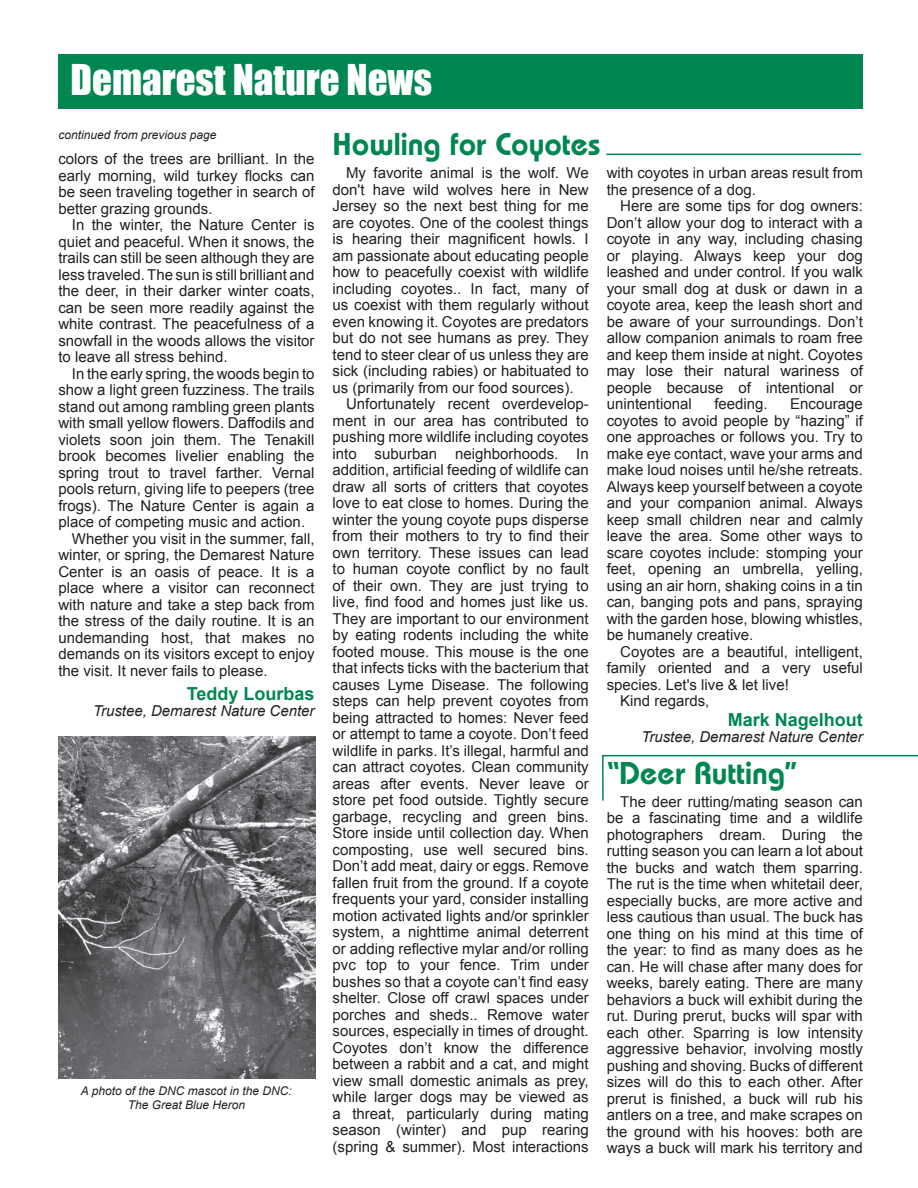
<style>
.page{position:relative;width:918px;height:1188px;background:#fff}
.page>*{position:absolute;margin:0;border:0;box-sizing:border-box;transform-origin:0 0}
.t1{font:39px "Impact";color:#fff}
.t2{font:600 31.5px "Bauhaus";color:#008751}
.t3{font:700 18px "Arial";color:#008751}
.t4{font:15px/16.5px "Arial";color:#231f20;text-align:justify}
.t5{font:italic 15px "Arial";color:#231f20}
.t6{font:italic 12px/13.5px "Arial";color:#231f20;text-align:center}
</style>
<div class="page">
<div style="left:58px;top:55px;width:805px;height:54px;background:#008751"></div>
<hr style="left:606px;top:154px;width:255px;height:1px;background:#008751">
<img style="left:58px;top:736px;width:257px;height:343px">
<svg style="left:602px;top:754px;width:316px;height:47px"></svg>
<h1 class="t1" style="left:71px;top:56px;width:363px">Demarest Nature News</h1>
<h2 class="t2" style="left:333px;top:125px;width:269px">Howling for Coyotes</h2>
<p class="t4" style="left:333px;top:165px;width:258px;text-indent:14px">My favorite animal is the wolf. We don't have wild wolves here in New Jersey so the next best thing for me are coyotes. One of the coolest things is hearing their magnificent howls. I am passionate about educating people how to peacefully coexist with wildlife including coyotes.. In fact, many of us coexist with them regularly without even knowing it. Coyotes are predators but do not see humans as prey. They tend to steer clear of us unless they are sick (including rabies) or habituated to us (primarily from our food sources).</p>
<p class="t4" style="left:333px;top:396px;width:258px;text-indent:14px">Unfortunately recent overdevelop&shy;ment in our area has contributed to pushing more wildlife including coyotes into suburban neighborhoods. In addition, artificial feeding of wildlife can draw all sorts of critters that coyotes love to eat close to homes. During the winter the young coyote pups disperse from their mothers to try to find their own territory. These issues can lead to human coyote conflict by no fault of their own. They are just trying to live, find food and homes just like us.<br>They are important to our environment by eating rodents including the white footed mouse. This mouse is the one that infects ticks with the bacterium that causes Lyme Disease. The following steps can help prevent coyotes from being attracted to homes: Never feed or attempt to tame a coyote. Don’t feed wildlife in parks. It’s illegal, harmful and can attract coyotes. Clean community areas after events. Never leave or store pet food outside. Tightly secure garbage, recycling and green bins.<br>Store inside until collection day. When composting, use well secured bins.<br>Don’t add meat, dairy or eggs. Remove fallen fruit from the ground. If a coyote frequents your yard, consider installing motion activated lights and/or sprinkler system, a nighttime animal deterrent or adding reflective mylar and/or rolling pvc top to your fence. Trim under bushes so that a coyote can’t find easy shelter. Close off crawl spaces under porches and sheds.. Remove water sources, especially in times of drought.<br>Coyotes don’t know the difference between a rabbit and a cat, and might view small domestic animals as prey, while larger dogs may be viewed as a threat, particularly during mating season (winter) and pup rearing (spring &amp; summer). Most interactions</p>
<p class="t6" style="left:58px;top:129px;width:160px">continued from previous page</p>
<p class="t4" style="left:58px;top:151px;width:258px">colors of the trees are brilliant. In the early morning, wild turkey flocks can be seen traveling together in search of better grazing grounds.</p>
<p class="t4" style="left:58px;top:217px;width:258px;text-indent:14px">In the winter, the Nature Center is quiet and peaceful. When it snows, the trails can still be seen although they are less traveled. The sun is still brilliant and the deer, in their darker winter coats, can be seen more readily against the white contrast. The peacefulness of a snowfall in the woods allows the visitor to leave all stress behind.</p>
<p class="t4" style="left:72px;top:365px;width:244px">In the early spring, the woods begin to</p>
<p class="t4" style="left:58px;top:382px;width:258px">show a light green fuzziness. The trails</p>
<p class="t4" style="left:58px;top:398px;width:258px">stand out among rambling green plants</p>
<p class="t4" style="left:58px;top:415px;width:258px">with small yellow flowers. Daffodils and</p>
<p class="t4" style="left:58px;top:431px;width:258px">violets soon join them. The Tenakill</p>
<p class="t4" style="left:58px;top:448px;width:258px">brook becomes livelier enabling the</p>
<p class="t4" style="left:58px;top:464px;width:258px">spring trout to travel farther. Vernal</p>
<p class="t4" style="left:58px;top:481px;width:258px">pools return, giving life to peepers (tree</p>
<p class="t4" style="left:58px;top:497px;width:258px">frogs). The Nature Center is again a</p>
<p class="t4" style="left:58px;top:514px;width:248px">place of competing music and action.</p>
<p class="t4" style="left:72px;top:530px;width:244px">Whether you visit in the summer, fall,</p>
<p class="t4" style="left:58px;top:547px;width:258px">winter, or spring, the Demarest Nature</p>
<p class="t4" style="left:58px;top:563px;width:258px">Center is an oasis of peace. It is a</p>
<p class="t4" style="left:58px;top:580px;width:258px">place where a visitor can reconnect</p>
<p class="t4" style="left:58px;top:596px;width:258px">with nature and take a step back from</p>
<p class="t4" style="left:58px;top:613px;width:258px">the stress of the daily routine. It is an</p>
<p class="t4" style="left:58px;top:629px;width:258px">undemanding host, that makes no</p>
<p class="t4" style="left:58px;top:646px;width:258px">demands on its visitors except to enjoy</p>
<p class="t4" style="left:58px;top:662px;width:211px">the visit. It never fails to please.</p>
<p class="t3" style="left:187px;top:683px;width:129px">Teddy Lourbas</p>
<p class="t5" style="left:93px;top:702px;width:223px">Trustee, Demarest Nature Center</p>
<p class="t4" style="left:607px;top:165px;width:258px">with coyotes in urban areas result from the presence of a dog.</p>
<p class="t4" style="left:607px;top:198px;width:258px;text-indent:14px">Here are some tips for dog owners:<br>Don’t allow your dog to interact with a coyote in any way, including chasing or playing. Always keep your dog leashed and under control. If you walk your small dog at dusk or dawn in a coyote area, keep the leash short and be aware of your surroundings. Don’t allow companion animals to roam free and keep them inside at night. Coyotes may lose their natural wariness of people because of intentional or unintentional</p>
<p class="t4" style="left:714px;top:396px;width:55px">feeding.</p>
<p class="t4" style="left:607px;top:396px;width:258px;text-indent:184px">Encourage coyotes to avoid people by “hazing” if one approaches or follows you. Try to make eye contact, wave your arms and make loud noises until he/she retreats.<br>Always keep yourself between a coyote and your companion animal. Always keep small children near and calmly leave the area. Some other ways to scare coyotes include: stomping your feet, opening an umbrella, yelling, using an air horn, shaking coins in a tin can, banging pots and pans, spraying with the garden hose, blowing whistles, be humanely creative.</p>
<p class="t4" style="left:620px;top:643px;width:244px">Coyotes are a beautiful, intelligent,</p>
<p class="t4" style="left:607px;top:660px;width:258px">family oriented and a very useful</p>
<p class="t4" style="left:607px;top:676px;width:184px">species. Let's live &amp; let live!</p>
<p class="t4" style="left:620px;top:693px;width:91px">Kind regards,</p>
<p class="t3" style="left:728px;top:709px;width:137px">Mark Nagelhout</p>
<p class="t5" style="left:641px;top:729px;width:223px">Trustee, Demarest Nature Center</p>
<h2 class="t2" style="left:607px;top:754px;width:192px">“Deer Rutting”</h2>
<p class="t4" style="left:607px;top:793px;width:258px;text-indent:14px">The deer rutting/mating season can be a fascinating time and a wildlife photographers dream. During the rutting season you can learn a lot about the bucks and watch them sparring.<br>The rut is the time when whitetail deer, especially bucks, are more active and less cautious than usual. The buck has one thing on his mind at this time of the year: to find as many does as he can. He will chase after many does for weeks, barely eating. There are many behaviors a buck will exhibit during the rut. During prerut, bucks will spar with each other. Sparring is low intensity aggressive behavior, involving mostly pushing and shoving. Bucks of different sizes will do this to each other. After prerut is finished, a buck will rub his antlers on a tree, and make scrapes on the ground with his hooves: both are ways a buck will mark his territory and</p>
<p class="t6" style="left:81px;top:1084px;width:212px">A photo of the DNC mascot in the DNC:<br>The Great Blue Heron</p>
</div>
